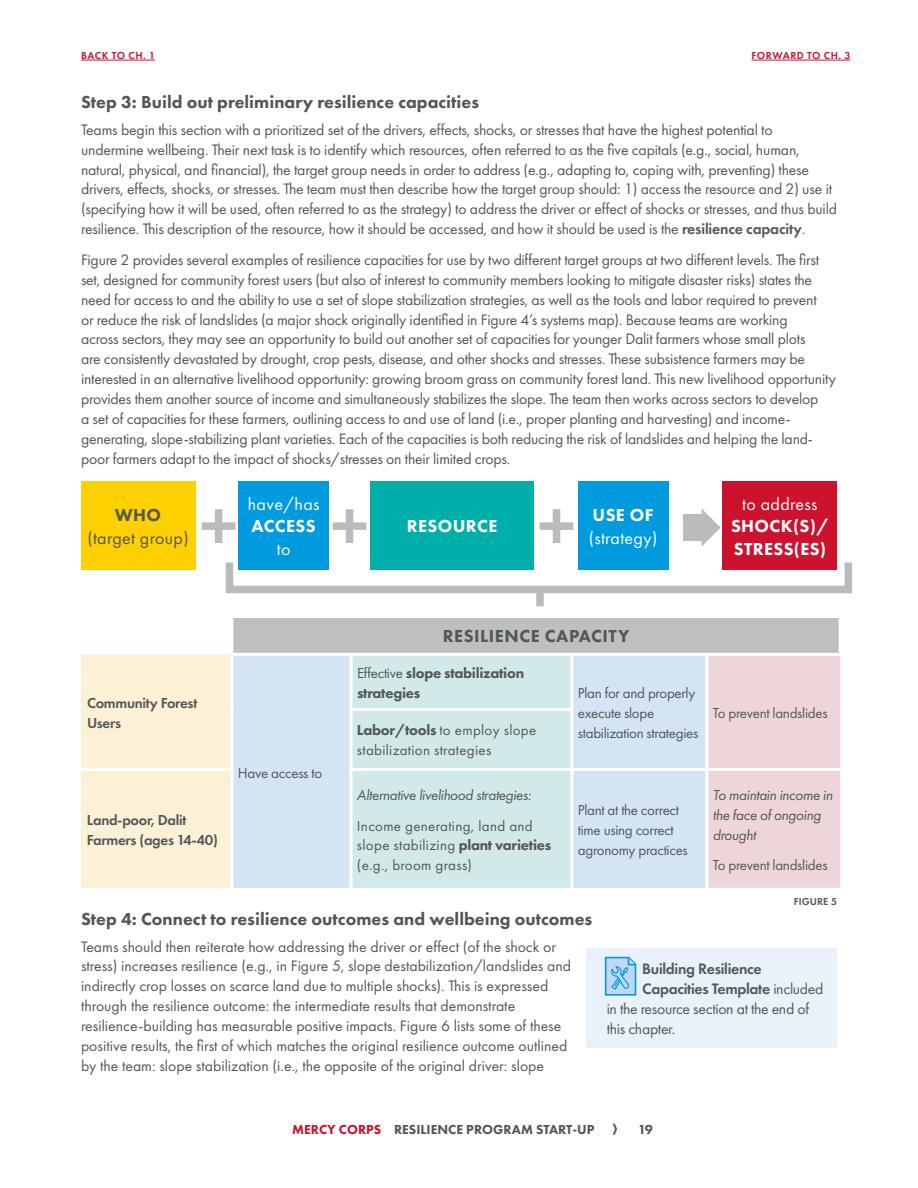
<style>
.page{position:relative;width:918px;height:1188px;background:#fff}
.page>*{position:absolute;margin:0;border:0;box-sizing:border-box;transform-origin:0 0}
.t1{font:800 18px "Futura PT";color:#52575a}
.t2{font:800 18px/22.5px "Futura PT";letter-spacing:.02em;color:#fcfeff}
.t3{font:18px "Futura PT";letter-spacing:.02em;color:#fcfeff}
.t4{font:800 18px "Futura PT";letter-spacing:.03em;color:#52575a}
.t5{font:18px "Futura PT";letter-spacing:.02em;color:#52575a}
.t6{font:15.75px/20px "Futura PT";letter-spacing:-.015em;color:#52575a}
.t7{font:600 15.75px "Futura PT";letter-spacing:-.02em;color:#52575a}
.t8{font:15px/19.8px "Futura PT";letter-spacing:-.02em;color:#52575a}
.t9{font:15px/19.8px "Futura PT";letter-spacing:.02em;color:#52575a}
.t10{font:italic 15px/19.8px "Futura PT";letter-spacing:-.02em;color:#52575a}
.t11{font:600 15px/19.8px "Futura PT";letter-spacing:-.02em;color:#52575a}
.t12{font:800 15px/19.8px "Futura PT";letter-spacing:-.02em;color:#52575a}
.t13{font:800 13.5px "Futura PT";color:#52575a}
.t14{font:600 10.5px "Futura PT";letter-spacing:.05em;color:#cd122d}
.t15{font:600 10.5px "Futura PT";letter-spacing:.01em;color:#52575a}
.s1{font-weight:600}
.s2{font-weight:400}
.s3{font-weight:800}
.s4{color:#cd122d}
</style>
<div class="page">
<hr style="left:752px;top:60px;width:99px;height:1px;background:#cd122d">
<hr style="left:81px;top:60px;width:74px;height:1px;background:#cd122d">
<div style="left:81px;top:482px;width:114px;height:88px;background:#ffd000"></div>
<div style="left:238px;top:482px;width:91px;height:88px;background:#009ade"></div>
<div style="left:370px;top:482px;width:164px;height:88px;background:#00aeaa"></div>
<div style="left:578px;top:482px;width:90px;height:88px;background:#009ade"></div>
<div style="left:723px;top:482px;width:114px;height:88px;background:#cd122d"></div>
<div style="left:215px;top:509px;width:7px;height:34px;background:#b9bbbc"></div>
<div style="left:202px;top:522px;width:34px;height:8px;background:#b9bbbc"></div>
<div style="left:346px;top:509px;width:7px;height:34px;background:#b9bbbc"></div>
<div style="left:333px;top:522px;width:33px;height:8px;background:#b9bbbc"></div>
<div style="left:553px;top:509px;width:7px;height:34px;background:#b9bbbc"></div>
<div style="left:540px;top:522px;width:33px;height:8px;background:#b9bbbc"></div>
<div style="left:684px;top:514px;width:22px;height:27px;background:#b9bbbc"></div>
<svg style="left:702px;top:509px;width:19px;height:37px"></svg>
<div style="left:226px;top:559px;width:626px;height:34px;border:8px solid #b9bbbc"></div>
<div style="left:232px;top:616px;width:608px;height:38px;background:#bdbfc0"></div>
<div style="left:81px;top:654px;width:149px;height:234px;background:#fdf1d5"></div>
<div style="left:233px;top:656px;width:472px;height:232px;background:#d4e4f5"></div>
<div style="left:352px;top:656px;width:218px;height:232px;background:#d1e9e8"></div>
<div style="left:708px;top:656px;width:132px;height:232px;background:#eed6d8"></div>
<hr style="left:350px;top:656px;width:2px;height:52px;background:#fff">
<hr style="left:350px;top:708px;width:223px;height:3px;background:#fff">
<hr style="left:350px;top:711px;width:2px;height:57px;background:#fff">
<hr style="left:570px;top:656px;width:3px;height:52px;background:#fff">
<hr style="left:570px;top:711px;width:3px;height:57px;background:#fff">
<hr style="left:81px;top:768px;width:152px;height:3px;background:#fff">
<hr style="left:350px;top:768px;width:222px;height:3px;background:#fff">
<hr style="left:350px;top:771px;width:2px;height:117px;background:#fff">
<hr style="left:572px;top:768px;width:135px;height:3px;background:#fff">
<hr style="left:570px;top:771px;width:3px;height:117px;background:#fff">
<hr style="left:707px;top:768px;width:133px;height:3px;background:#fff">
<hr style="left:230px;top:615px;width:121px;height:3px;background:#fff">
<hr style="left:230px;top:618px;width:3px;height:35px;background:#fff">
<hr style="left:351px;top:615px;width:221px;height:3px;background:#fff">
<hr style="left:572px;top:615px;width:135px;height:3px;background:#fff">
<hr style="left:707px;top:615px;width:135px;height:3px;background:#fff">
<hr style="left:839px;top:618px;width:3px;height:35px;background:#fff">
<hr style="left:230px;top:653px;width:121px;height:3px;background:#fff">
<hr style="left:351px;top:653px;width:221px;height:3px;background:#fff">
<hr style="left:572px;top:653px;width:135px;height:3px;background:#fff">
<hr style="left:707px;top:653px;width:135px;height:3px;background:#fff">
<div style="left:536px;top:590px;width:8px;height:16px;background:#b9bbbc"></div>
<div style="left:586px;top:949px;width:251px;height:99px;background:#e9f1fa"></div>
<svg style="left:604px;top:956px;width:33px;height:40px"></svg>
<p class="t14" style="left:81px;top:49px;width:75px">BACK TO CH. 1</p>
<p class="t14" style="left:752px;top:49px;width:100px">FORWARD TO CH. 3</p>
<p class="t1" style="left:81px;top:91px;width:400px">Step 3: Build out preliminary resilience capacities</p>
<p class="t6" style="left:81px;top:120px;width:758px">Teams begin this section with a prioritized set of the drivers, effects, shocks, or stresses that have the highest potential to undermine wellbeing. Their next task is to identify which resources, often referred to as the five capitals (e.g., social, human, natural, physical, and financial), the target group needs in order to address (e.g., adapting to, coping with, preventing) these drivers, effects, shocks, or stresses. The team must then describe how the target group should: 1) access the resource and 2) use it (specifying how it will be used, often referred to as the strategy) to address the driver or effect of shocks or stresses, and thus build resilience. This description of the resource, how it should be accessed, and how it should be used is the <span class="s1">resilience capacity</span>.</p>
<p class="t6" style="left:81px;top:250px;width:756px">Figure 2 provides several examples of resilience capacities for use by two different target groups at two different levels. The first set, designed for community forest users (but also of interest to community members looking to mitigate disaster risks) states the need for access to and the ability to use a set of slope stabilization strategies, as well as the tools and labor required to prevent<br>or reduce the risk of landslides (a major shock originally identified in Figure 4’s systems map). Because teams are working<br>across sectors, they may see an opportunity to build out another set of capacities for younger Dalit farmers whose small plots<br>are consistently devastated by drought, crop pests, disease, and other shocks and stresses. These subsistence farmers may be interested in an alternative livelihood opportunity: growing broom grass on community forest land. This new livelihood opportunity provides them another source of income and simultaneously stabilizes the slope. The team then works across sectors to develop<br>a set of capacities for these farmers, outlining access to and use of land (i.e., proper planting and harvesting) and income&shy;generating, slope-stabilizing plant varieties. Each of the capacities is both reducing the risk of landslides and helping the land&shy;poor farmers adapt to the impact of shocks/stresses on their limited crops.</p>
<p class="t1" style="left:115px;top:504px;width:48px">WHO</p>
<p class="t5" style="left:87px;top:527px;width:103px">(target group)</p>
<p class="t3" style="left:248px;top:493px;width:73px">have/has</p>
<p class="t2" style="left:252px;top:515px;width:66px">ACCESS</p>
<p class="t3" style="left:277px;top:538px;width:15px">to</p>
<p class="t11" style="left:87px;top:693px;width:112px">Community Forest<br>Users</p>
<p class="t11" style="left:87px;top:810px;width:132px">Land-poor, Dalit<br>Farmers (ages 14-40)</p>
<p class="t8" style="left:238px;top:763px;width:86px">Have access to</p>
<p class="t2" style="left:407px;top:515px;width:92px">RESOURCE</p>
<p class="t2" style="left:593px;top:504px;width:62px">USE OF</p>
<p class="t3" style="left:589px;top:527px;width:70px">(strategy)</p>
<p class="t3" style="left:742px;top:493px;width:77px">to address</p>
<p class="t2" style="left:731px;top:515px;width:99px">SHOCK(S)/<br>STRESS(ES)</p>
<p class="t4" style="left:443px;top:625px;width:188px">RESILIENCE CAPACITY</p>
<p class="t12" style="left:357px;top:663px;width:169px"><span class="s2">Effective</span> slope stabilization strategies</p>
<p class="t9" style="left:357px;top:720px;width:181px"><span class="s3">Labor/tools</span> to employ slope stabilization strategies</p>
<p class="t10" style="left:357px;top:785px;width:176px">Alternative livelihood strategies:</p>
<p class="t9" style="left:357px;top:816px;width:196px">Income generating, land and slope stabilizing <span class="s3">plant varieties </span>(e.g., broom grass)</p>
<p class="t8" style="left:578px;top:683px;width:122px">Plan for and properly execute slope stabilization strategies</p>
<p class="t8" style="left:578px;top:800px;width:112px">Plant at the correct time using correct agronomy practices</p>
<p class="t8" style="left:713px;top:703px;width:116px">To prevent landslides</p>
<p class="t10" style="left:713px;top:785px;width:121px">To maintain income in the face of ongoing drought</p>
<p class="t8" style="left:713px;top:855px;width:116px">To prevent landslides</p>
<p class="t15" style="left:794px;top:895px;width:45px">FIGURE 5</p>
<p class="t1" style="left:81px;top:908px;width:513px">Step 4: Connect to resilience outcomes and wellbeing outcomes</p>
<p class="t6" style="left:81px;top:936px;width:492px">Teams should then reiterate how addressing the driver or effect (of the shock or stress) increases resilience (e.g., in Figure 5, slope destabilization/landslides and indirectly crop losses on scarce land due to multiple shocks). This is expressed through the resilience outcome: the intermediate results that demonstrate resilience-building has measurable positive impacts. Figure 6 lists some of these positive results, the first of which matches the original resilience outcome outlined by the team: slope stabilization (i.e., the opposite of the original driver: slope</p>
<p class="t7" style="left:642px;top:959px;width:121px">Building Resilience</p>
<p class="t7" style="left:642px;top:979px;width:183px">Capacities Template <span class="s2">included</span></p>
<p class="t6" style="left:607px;top:999px;width:204px">in the resource section at the end of</p>
<p class="t6" style="left:607px;top:1018px;width:70px">this chapter.</p>
<p class="t13" style="left:292px;top:1121px;width:304px"><span class="s4">MERCY CORPS</span> RESILIENCE PROGRAM START-UP</p>
<p class="t13" style="left:638px;top:1121px;width:16px">19</p>
</div>
